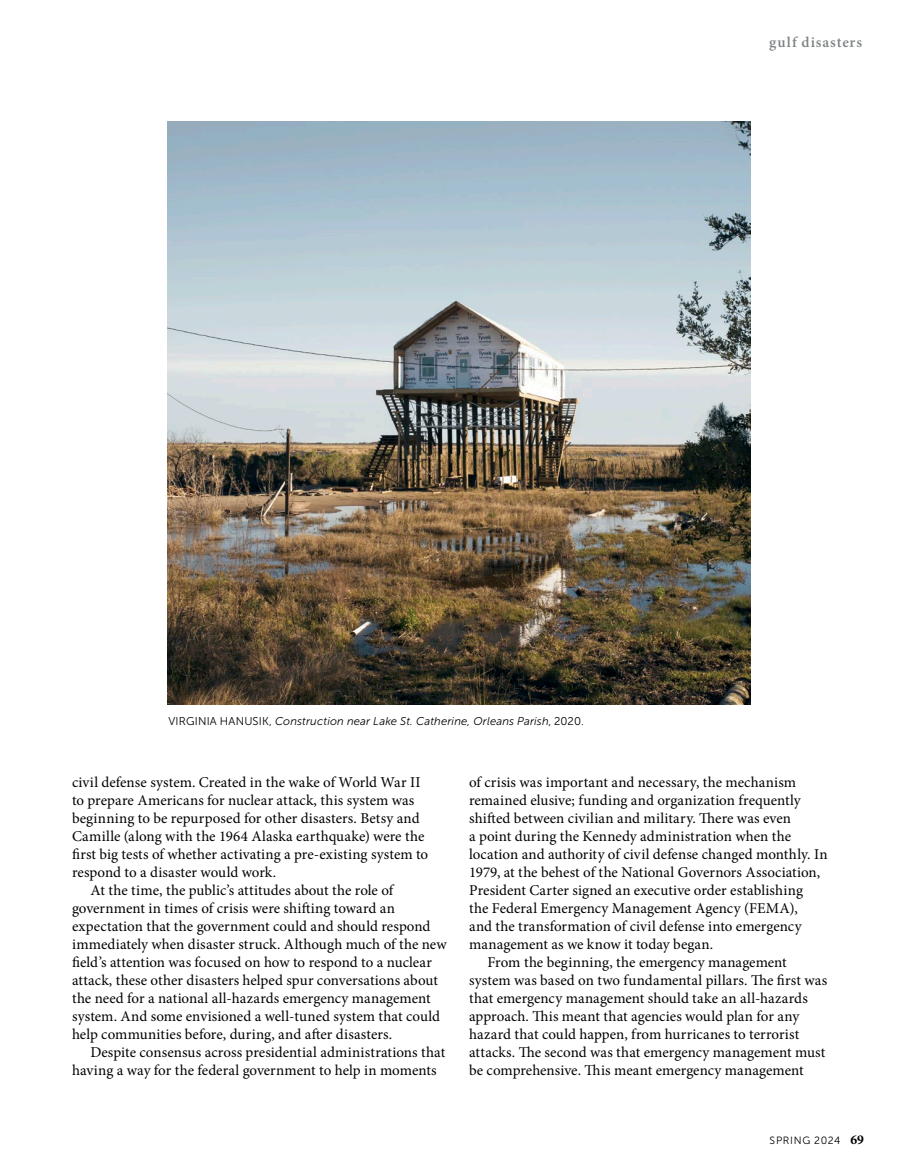
<style>
.page{position:relative;width:918px;height:1175px;background:#fff}
.page>*{position:absolute;margin:0;border:0;box-sizing:border-box;transform-origin:0 0}
.t1{font:15px "Minion Pro";letter-spacing:.005em;color:#000}
.t2{font:600 15px "Minion Pro";letter-spacing:.06em;color:#7f8284}
.t3{font:italic 11.25px "Museo Sans 300";letter-spacing:.015em;color:#000}
.t4{font:10.5px "Museo Sans 300";letter-spacing:.065em;color:#000}
.s1{font-style:normal}
.s2{font-family:"Minion Pro";font-weight:700;font-size:13.5px}
</style>
<div class="page">
<img style="left:167px;top:122px;width:584px;height:583px">
<p class="t2" style="left:769px;top:32px;width:94px">gulf disasters</p>
<p class="t3" style="left:168px;top:715px;width:417px"><span class="s1">VIRGINIA HANUSIK,</span> Construction near Lake St. Catherine, Orleans Parish<span class="s1">, 2020.</span></p>
<p class="t1" style="left:72px;top:772px;width:350px">civil defense system. Created in the wake of World War II</p>
<p class="t1" style="left:72px;top:790px;width:344px">to prepare Americans for nuclear attack, this system was</p>
<p class="t1" style="left:72px;top:808px;width:349px">beginning to be repurposed for other disasters. Betsy and</p>
<p class="t1" style="left:72px;top:826px;width:354px">Camille (along with the 1964 Alaska earthquake) were the</p>
<p class="t1" style="left:72px;top:844px;width:358px">first big tests of whether activating a pre-existing system to</p>
<p class="t1" style="left:72px;top:862px;width:206px">respond to a disaster would work.</p>
<p class="t1" style="left:90px;top:880px;width:305px">At the time, the public’s attitudes about the role of</p>
<p class="t1" style="left:72px;top:898px;width:325px">government in times of crisis were shifting toward an</p>
<p class="t1" style="left:72px;top:916px;width:360px">expectation that the government could and should respond</p>
<p class="t1" style="left:72px;top:934px;width:376px">immediately when disaster struck. Although much of the new</p>
<p class="t1" style="left:72px;top:952px;width:361px">field’s attention was focused on how to respond to a nuclear</p>
<p class="t1" style="left:72px;top:970px;width:367px">attack, these other disasters helped spur conversations about</p>
<p class="t1" style="left:72px;top:988px;width:360px">the need for a national all-hazards emergency management</p>
<p class="t1" style="left:72px;top:1006px;width:370px">system. And some envisioned a well-tuned system that could</p>
<p class="t1" style="left:72px;top:1024px;width:322px">help communities before, during, and after disasters.</p>
<p class="t1" style="left:90px;top:1042px;width:357px">Despite consensus across presidential administrations that</p>
<p class="t1" style="left:72px;top:1060px;width:366px">having a way for the federal government to help in moments</p>
<p class="t1" style="left:469px;top:772px;width:329px">of crisis was important and necessary, the mechanism</p>
<p class="t1" style="left:469px;top:790px;width:333px">remained elusive; funding and organization frequently</p>
<p class="t1" style="left:469px;top:808px;width:323px">shifted between civilian and military. There was even</p>
<p class="t1" style="left:469px;top:826px;width:323px">a point during the Kennedy administration when the</p>
<p class="t1" style="left:469px;top:844px;width:360px">location and authority of civil defense changed monthly. In</p>
<p class="t1" style="left:469px;top:862px;width:353px">1979, at the behest of the National Governors Association,</p>
<p class="t1" style="left:469px;top:880px;width:335px">President Carter signed an executive order establishing</p>
<p class="t1" style="left:469px;top:898px;width:330px">the Federal Emergency Management Agency (FEMA),</p>
<p class="t1" style="left:469px;top:916px;width:334px">and the transformation of civil defense into emergency</p>
<p class="t1" style="left:469px;top:934px;width:246px">management as we know it today began.</p>
<p class="t1" style="left:487px;top:952px;width:301px">From the beginning, the emergency management</p>
<p class="t1" style="left:469px;top:970px;width:360px">system was based on two fundamental pillars. The first was</p>
<p class="t1" style="left:469px;top:988px;width:340px">that emergency management should take an all-hazards</p>
<p class="t1" style="left:469px;top:1006px;width:332px">approach. This meant that agencies would plan for any</p>
<p class="t1" style="left:469px;top:1024px;width:332px">hazard that could happen, from hurricanes to terrorist</p>
<p class="t1" style="left:469px;top:1042px;width:358px">attacks. The second was that emergency management must</p>
<p class="t1" style="left:469px;top:1060px;width:336px">be comprehensive. This meant emergency management</p>
<p class="t4" style="left:770px;top:1135px;width:96px">SPRING 2024 <span class="s2">69</span></p>
</div>
